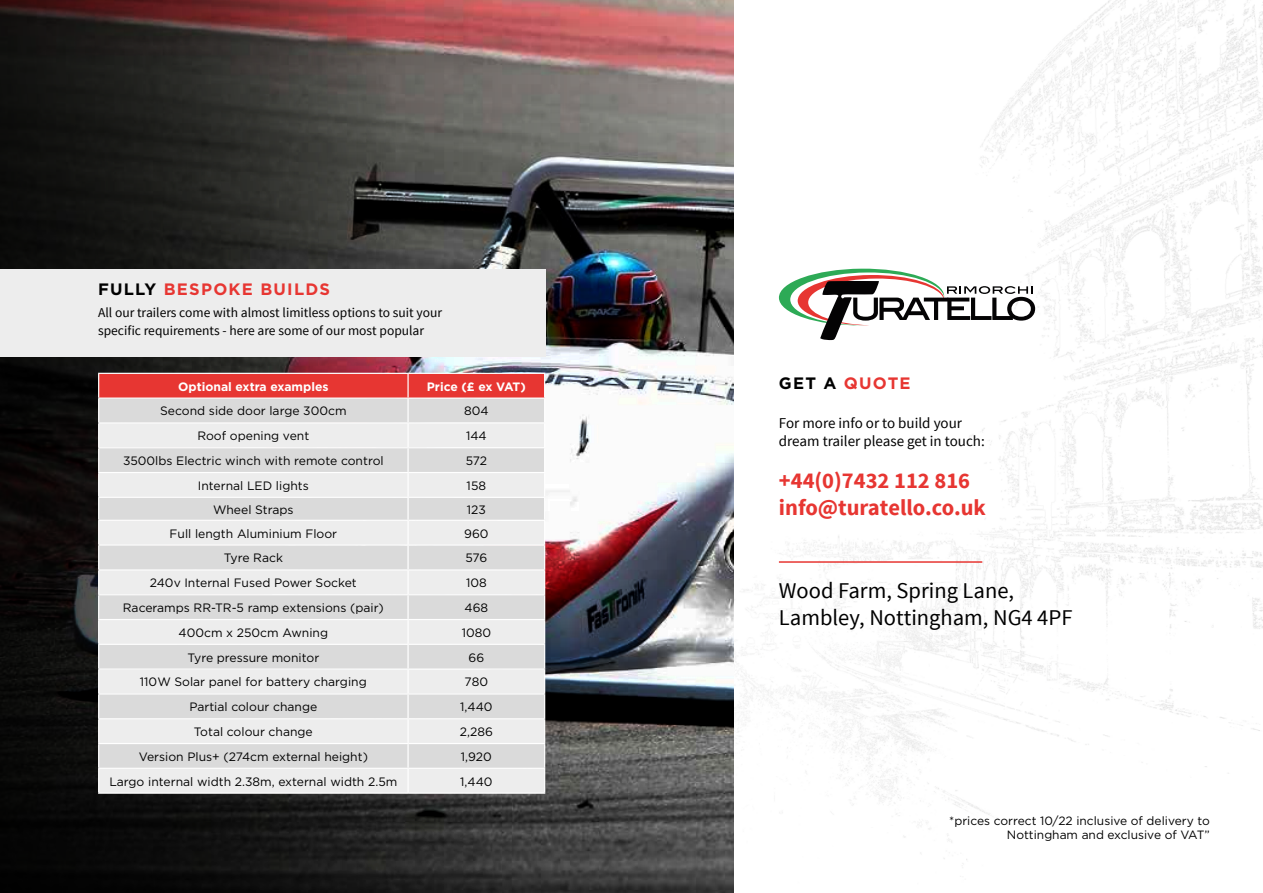
<style>
.page{position:relative;width:1263px;height:893px;background:#fff}
.page>*{position:absolute;margin:0;border:0;box-sizing:border-box;transform-origin:0 0}
.t1{font:22.5px/27px "Source Sans Pro";color:#000}
.t2{font:700 22.5px/27px "Source Sans Pro";color:#e73632}
.t3{font:700 16.5px "Gotham";letter-spacing:.075em;color:#e73632}
.t4{font:15px/18px "Source Sans Pro";color:#000}
.t5{font:13.5px/18px "Source Sans Pro";color:#000}
.t6{font:12.15px "Gotham";color:#000}
.t7{font:700 12.15px "Gotham";color:#fff}
.t8{font:12px/14.4px "Gotham";color:#000;text-align:right}
.s1{color:#000}
</style>
<div class="page">
<img style="left:733px;top:0;width:530px;height:893px">
<svg style="left:779px;top:268px;width:256px;height:72px"></svg>
<hr style="left:779px;top:561px;width:203px;height:2px;background:#e73632">
<img style="left:529px;top:0;width:204px;height:893px">
<svg style="left:0;top:0;width:529px;height:893px;background:#2f2827"></svg>
<div style="left:0;top:269px;width:545px;height:88px;background:#ededed"></div>
<svg style="left:98px;top:373px;width:447px;height:419px;background:#e5dbda"></svg>
<hr style="left:98px;top:792px;width:310px;height:2px;background:#fff">
<hr style="left:408px;top:792px;width:137px;height:2px;background:#fff">
<h2 class="t3" style="left:98px;top:278px;width:233px"><span class="s1">FULLY</span> BESPOKE BUILDS</h2>
<p class="t5" style="left:98px;top:304px;width:345px">All our trailers come with almost limitless options to suit your specific requirements - here are some of our most popular</p>
<p class="t7" style="left:178px;top:378px;width:152px">Optional extra examples</p>
<p class="t7" style="left:427px;top:378px;width:101px">Price (£ ex VAT)</p>
<p class="t6" style="left:160px;top:403px;width:188px">Second side door large 300cm</p>
<p class="t6" style="left:464px;top:403px;width:26px">804</p>
<p class="t6" style="left:197px;top:428px;width:113px">Roof opening vent</p>
<p class="t6" style="left:466px;top:428px;width:22px">144</p>
<p class="t6" style="left:123px;top:453px;width:262px">3500lbs Electric winch with remote control</p>
<p class="t6" style="left:466px;top:453px;width:23px">572</p>
<p class="t6" style="left:198px;top:478px;width:112px">Internal LED lights</p>
<p class="t6" style="left:467px;top:478px;width:21px">158</p>
<p class="t6" style="left:213px;top:502px;width:82px">Wheel Straps</p>
<p class="t6" style="left:467px;top:502px;width:21px">123</p>
<p class="t6" style="left:170px;top:525px;width:169px">Full length Aluminium Floor</p>
<p class="t6" style="left:464px;top:525px;width:26px">960</p>
<p class="t6" style="left:224px;top:550px;width:61px">Tyre Rack</p>
<p class="t6" style="left:465px;top:550px;width:23px">576</p>
<p class="t6" style="left:150px;top:575px;width:208px">240v Internal Fused Power Socket</p>
<p class="t6" style="left:466px;top:575px;width:22px">108</p>
<p class="t6" style="left:123px;top:600px;width:263px">Raceramps RR-TR-5 ramp extensions (pair)</p>
<p class="t6" style="left:464px;top:600px;width:25px">468</p>
<p class="t6" style="left:179px;top:625px;width:151px">400cm x 250cm Awning</p>
<p class="t6" style="left:462px;top:625px;width:31px">1080</p>
<p class="t6" style="left:187px;top:649px;width:133px">Tyre pressure monitor</p>
<p class="t6" style="left:468px;top:649px;width:17px">66</p>
<p class="t6" style="left:140px;top:674px;width:228px">110W Solar panel for battery charging</p>
<p class="t6" style="left:465px;top:674px;width:25px">780</p>
<p class="t6" style="left:189px;top:699px;width:129px">Partial colour change</p>
<p class="t6" style="left:460px;top:699px;width:34px">1,440</p>
<p class="t6" style="left:194px;top:724px;width:120px">Total colour change</p>
<p class="t6" style="left:460px;top:724px;width:35px">2,286</p>
<p class="t6" style="left:139px;top:749px;width:231px">Version Plus+ (274cm external height)</p>
<p class="t6" style="left:461px;top:749px;width:33px">1,920</p>
<p class="t6" style="left:109px;top:773px;width:289px">Largo internal width 2.38m, external width 2.5m</p>
<p class="t6" style="left:460px;top:773px;width:34px">1,440</p>
<h2 class="t3" style="left:779px;top:372px;width:133px"><span class="s1">GET A</span> QUOTE</h2>
<p class="t4" style="left:779px;top:414px;width:207px">For more info or to build your dream trailer please get in touch:</p>
<h1 class="t2" style="left:779px;top:468px;width:208px">+44(0)7432 112 816 info@turatello.co.uk</h1>
<h1 class="t1" style="left:779px;top:578px;width:295px">Wood Farm, Spring Lane,<br>Lambley, Nottingham, NG4 4PF</h1>
<p class="t8" style="left:949px;top:813px;width:262px">*prices correct 10/22 inclusive of delivery to<br>Nottingham and exclusive of VAT”</p>
</div>
